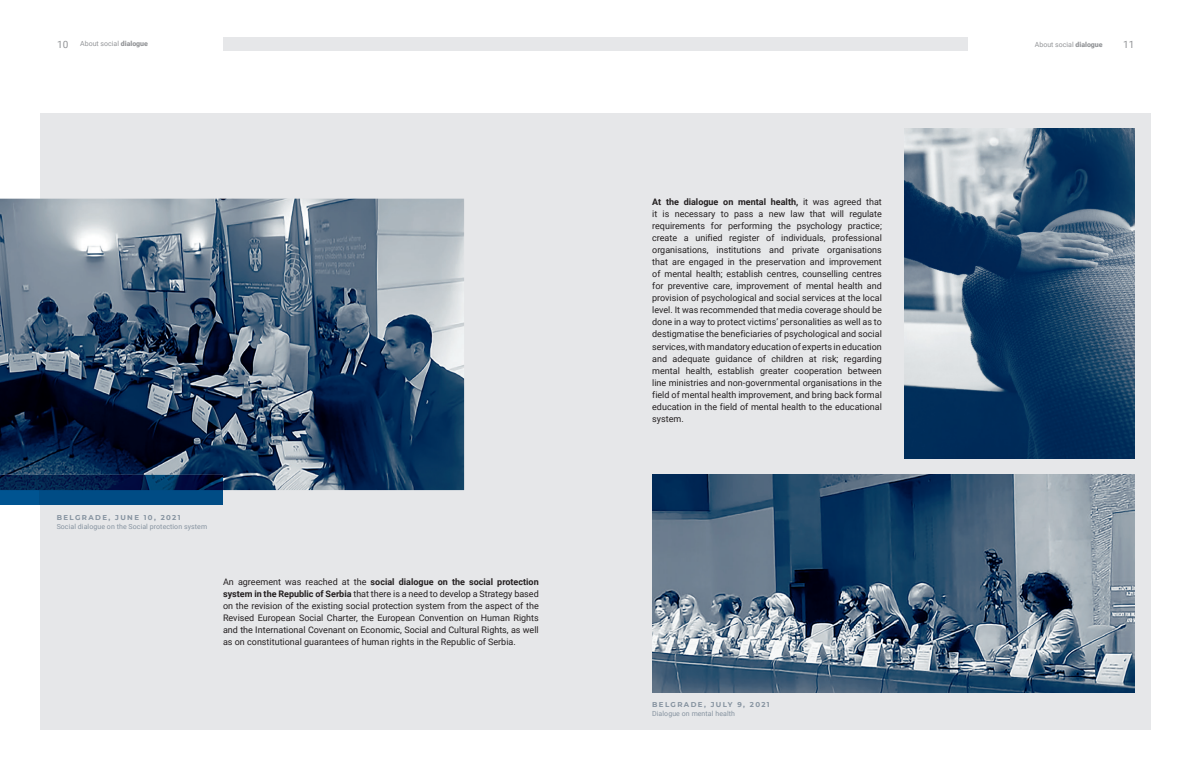
<style>
.page{position:relative;width:1191px;height:766px;background:#fff}
.page>*{position:absolute;margin:0;border:0;box-sizing:border-box;transform-origin:0 0}
.t1{font:10px "Roboto";color:#939598}
.t2{font:9px/12px "Roboto";color:#231f20;text-align:justify}
.t3{font:7px "Roboto";letter-spacing:.01em;color:#8693a0}
.t4{font:7px "Roboto";color:#939598}
.t5{font:700 7px "Montserrat";letter-spacing:.2em;color:#8693a0}
.s1{font-size:10px}
.s2{font-weight:900}
.s3{font-weight:700}
</style>
<div class="page">
<div style="left:40px;top:113px;width:555px;height:616px;background:#e6e7e9"></div>
<div style="left:595px;top:113px;width:556px;height:616px;background:#e6e7e9"></div>
<div style="left:223px;top:37px;width:372px;height:13px;background:#e6e7e9"></div>
<div style="left:595px;top:37px;width:373px;height:13px;background:#e6e7e9"></div>
<img style="left:0;top:198px;width:464px;height:292px">
<div style="left:0;top:490px;width:40px;height:14px;background:#005491"></div>
<div style="left:40px;top:490px;width:183px;height:14px;background:#004c85"></div>
<img style="left:0;top:474px;width:223px;height:16px">
<img style="left:652px;top:474px;width:482px;height:218px">
<img style="left:904px;top:128px;width:230px;height:330px">
<p class="t4" style="left:57px;top:39px;width:92px"><span class="s1">10</span> About social <span class="s2">dialogue</span></p>
<p class="t4" style="left:1035px;top:39px;width:69px">About social <span class="s2">dialogue</span></p>
<p class="t1" style="left:1123px;top:37px;width:13px">11</p>
<p class="t5" style="left:57px;top:512px;width:125px">BELGRADE, JUNE 10, 2021</p>
<p class="t3" style="left:57px;top:521px;width:152px">Social dialogue on the Social protection system</p>
<p class="t2" style="left:223px;top:575px;width:317px">An agreement was reached at the <span class="s3">social dialogue on the social protection system in the Republic of Serbia</span> that there is a need to develop a Strategy based on the revision of the existing social protection system from the aspect of the Revised European Social Charter, the European Convention on Human Rights and the International Covenant on Economic, Social and Cultural Rights, as well as on constitutional guarantees of human rights in the Republic of Serbia.</p>
<p class="t2" style="left:652px;top:196px;width:231px"><span class="s3">At the dialogue on mental health,</span> it was agreed that it is necessary to pass a new law that will regulate requirements for performing the psychology practice; create a unified register of individuals, professional organisations, institutions and private organisations that are engaged in the preservation and improvement of mental health; establish centres, counselling centres for preventive care, improvement of mental health and provision of psychological and social services at the local level. It was recommended that media coverage should be done in a way to protect victims’ personalities as well as to destigmatise the beneficiaries of psychological and social services, with mandatory education of experts in education and adequate guidance of children at risk; regarding mental health, establish greater cooperation between line ministries and non-governmental organisations in the field of mental health improvement, and bring back formal education in the field of mental health to the educational system.</p>
<p class="t5" style="left:652px;top:699px;width:119px">BELGRADE, JULY 9, 2021</p>
<p class="t3" style="left:652px;top:708px;width:84px">Dialogue on mental health</p>
</div>
